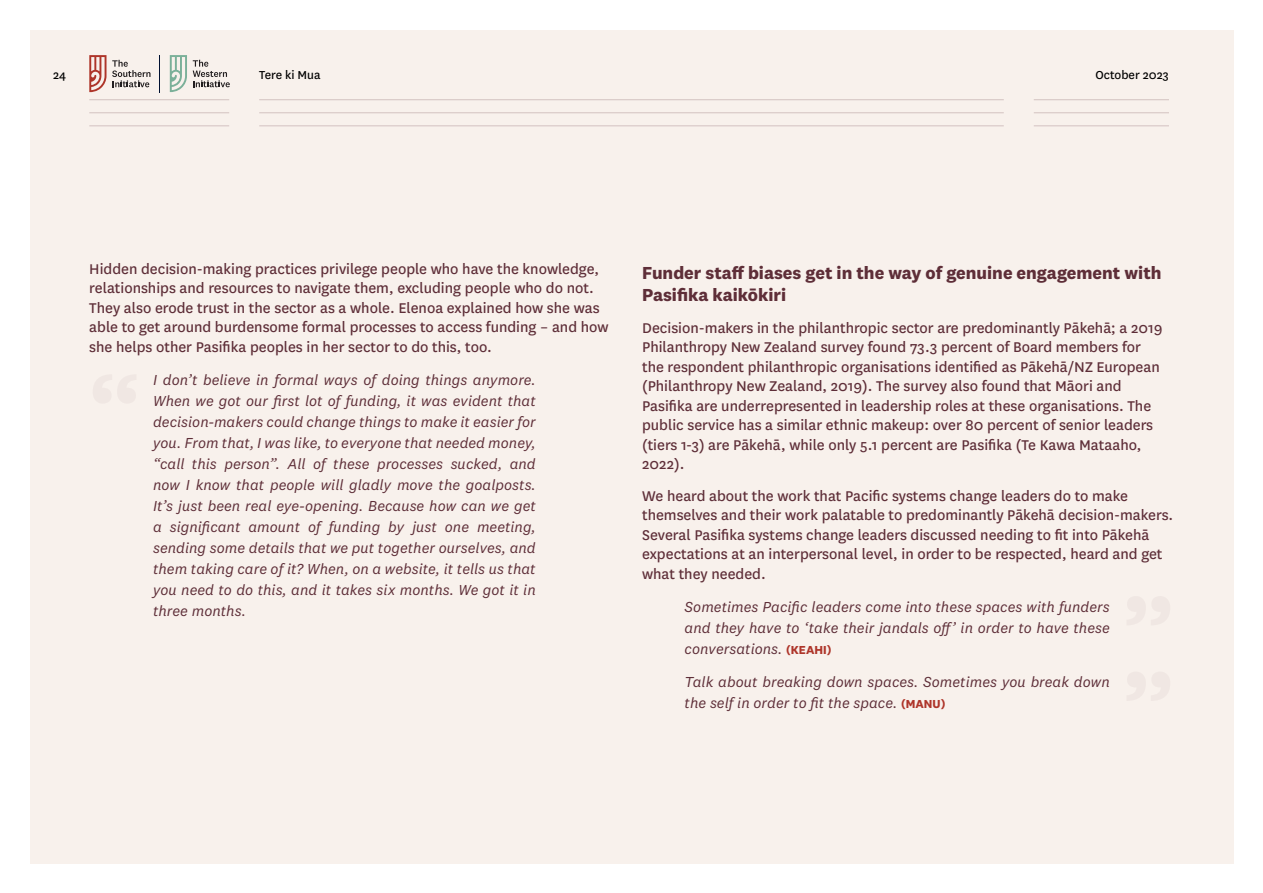
<style>
.page{position:relative;width:1263px;height:893px;background:#fff}
.page>*{position:absolute;margin:0;border:0;box-sizing:border-box;transform-origin:0 0}
.t1{font:700 18px/22.5px "National 2";color:#5e2e38}
.t2{font:16.5px/19.5px "National";color:#5e2e38}
.t3{font:italic 15px/21px "National 2";color:#5e2e38;text-align:justify}
.t4{font:13.5px "National";color:#000}
.s1{font-weight:700;font-style:normal;font-size:12px;color:#ae352a}
</style>
<div class="page">
<div style="left:30px;top:30px;width:1203px;height:833px;background:#f8f1ec"></div>
<hr style="left:89px;top:99px;width:140px;height:1px;background:#5e2e38">
<hr style="left:89px;top:112px;width:140px;height:1px;background:#5e2e38">
<hr style="left:89px;top:125px;width:140px;height:1px;background:#5e2e38">
<hr style="left:259px;top:99px;width:745px;height:1px;background:#5e2e38">
<hr style="left:259px;top:112px;width:745px;height:1px;background:#5e2e38">
<hr style="left:259px;top:125px;width:745px;height:1px;background:#5e2e38">
<hr style="left:1034px;top:99px;width:135px;height:1px;background:#5e2e38">
<hr style="left:1034px;top:112px;width:135px;height:1px;background:#5e2e38">
<hr style="left:1034px;top:125px;width:135px;height:1px;background:#5e2e38">
<hr style="left:159px;top:55px;width:1px;height:37px;background:#001030">
<svg style="left:112px;top:60px;width:38px;height:27px"></svg>
<svg style="left:89px;top:55px;width:17px;height:37px"></svg>
<svg style="left:193px;top:60px;width:37px;height:27px"></svg>
<svg style="left:170px;top:55px;width:17px;height:37px"></svg>
<p class="t4" style="left:53px;top:66px;width:14px">24</p>
<p class="t4" style="left:259px;top:66px;width:63px">Tere ki Mua</p>
<p class="t4" style="left:1095px;top:66px;width:75px">October 2023</p>
<p class="t2" style="left:89px;top:258px;width:521px">Hidden decision-making practices privilege people who have the knowledge, relationships and resources to navigate them, excluding people who do not.<br>They also erode trust in the sector as a whole. Elenoa explained how she was able to get around burdensome formal processes to access funding – and how she helps other Pasifika peoples in her sector to do this, too.</p>
<p class="t3" style="left:153px;top:369px;width:384px">I don’t believe in formal ways of doing things anymore.<br>When we got our first lot of funding, it was evident that decision-makers could change things to make it easier for you. From that, I was like, to everyone that needed money, “call this person”. All of these processes sucked, and now I know that people will gladly move the goalposts.<br>It’s just been real eye-opening. Because how can we get a significant amount of funding by just one meeting, sending some details that we put together ourselves, and them taking care of it? When, on a website, it tells us that you need to do this, and it takes six months. We got it in three months.</p>
<p class="t1" style="left:642px;top:261px;width:521px">Funder staff biases get in the way of genuine engagement with<br>Pasifika kaikōkiri</p>
<p class="t2" style="left:642px;top:317px;width:522px">Decision-makers in the philanthropic sector are predominantly Pākehā; a 2019<br>Philanthropy New Zealand survey found 73.3 percent of Board members for the respondent philanthropic organisations identified as Pākehā/NZ European (Philanthropy New Zealand, 2019). The survey also found that Māori and Pasifika are underrepresented in leadership roles at these organisations. The public service has a similar ethnic makeup: over 80 percent of senior leaders (tiers 1-3) are Pākehā, while only 5.1 percent are Pasifika (Te Kawa Mataaho, 2022).</p>
<p class="t2" style="left:642px;top:485px;width:533px">We heard about the work that Pacific systems change leaders do to make themselves and their work palatable to predominantly Pākehā decision-makers.<br>Several Pasifika systems change leaders discussed needing to fit into Pākehā expectations at an interpersonal level, in order to be respected, heard and get what they needed.</p>
<p class="t3" style="left:685px;top:596px;width:427px">Sometimes Pacific leaders come into these spaces with funders and they have to ‘take their jandals off’ in order to have these conversations. <span class="s1">(KEAHI)</span></p>
<p class="t3" style="left:685px;top:671px;width:427px">Talk about breaking down spaces. Sometimes you break down the self in order to fit the space. <span class="s1">(MANU)</span></p>
</div>
